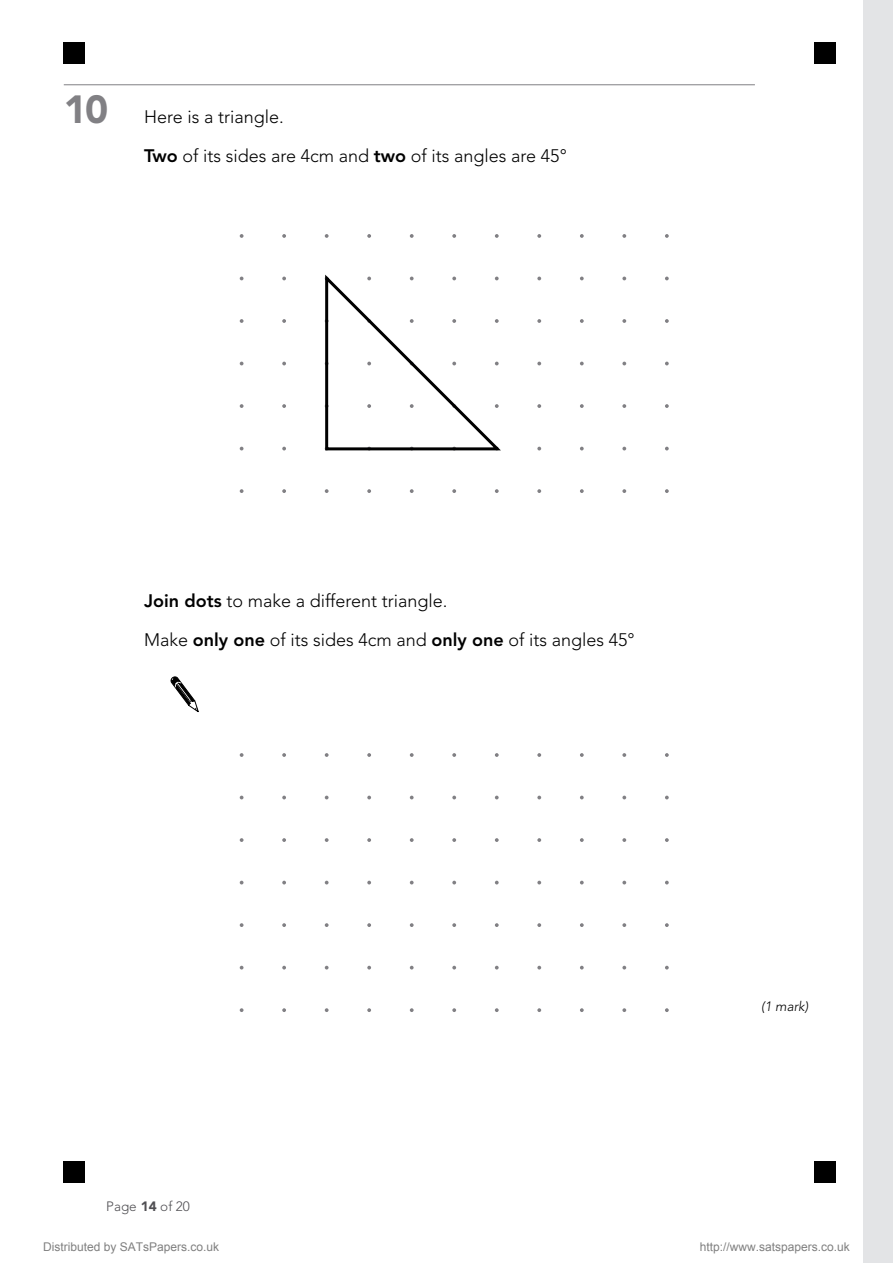
<style>
.page{position:relative;width:893px;height:1263px;background:#fff}
.page>*{position:absolute;margin:0;border:0;box-sizing:border-box;transform-origin:0 0}
.t1{font:900 39px "Avenir";color:#818084}
.t2{font:300 18px/38.5px "Avenir";color:#000}
.t3{font:300 13.5px "Avenir";color:#504f53}
.t4{font:italic 300 13.5px "Avenir";color:#000}
.t5{font:12px "Arial";color:#808080}
.s1{font-weight:800}
.s2{font-weight:900}
</style>
<div class="page">
<div style="left:863px;top:0;width:30px;height:1263px;background:#e3e4e6"></div>
<div style="left:64px;top:43px;width:21px;height:21px;background:#000"></div>
<div style="left:814px;top:43px;width:22px;height:21px;background:#000"></div>
<div style="left:64px;top:1161px;width:21px;height:21px;background:#000"></div>
<div style="left:814px;top:1161px;width:22px;height:21px;background:#000"></div>
<svg style="left:240px;top:753px;width:3px;height:4px"></svg>
<svg style="left:282px;top:753px;width:4px;height:4px"></svg>
<svg style="left:325px;top:753px;width:4px;height:4px"></svg>
<svg style="left:367px;top:753px;width:4px;height:4px"></svg>
<svg style="left:410px;top:753px;width:4px;height:4px"></svg>
<svg style="left:452px;top:753px;width:4px;height:4px"></svg>
<svg style="left:495px;top:753px;width:4px;height:4px"></svg>
<svg style="left:537px;top:753px;width:4px;height:4px"></svg>
<svg style="left:580px;top:753px;width:4px;height:4px"></svg>
<svg style="left:622px;top:753px;width:4px;height:4px"></svg>
<svg style="left:665px;top:753px;width:4px;height:4px"></svg>
<svg style="left:282px;top:796px;width:4px;height:3px"></svg>
<svg style="left:325px;top:796px;width:4px;height:3px"></svg>
<svg style="left:367px;top:796px;width:4px;height:3px"></svg>
<svg style="left:410px;top:796px;width:4px;height:3px"></svg>
<svg style="left:452px;top:796px;width:4px;height:3px"></svg>
<svg style="left:495px;top:796px;width:4px;height:3px"></svg>
<svg style="left:537px;top:796px;width:4px;height:3px"></svg>
<svg style="left:580px;top:796px;width:4px;height:3px"></svg>
<svg style="left:622px;top:796px;width:4px;height:3px"></svg>
<svg style="left:665px;top:796px;width:4px;height:3px"></svg>
<svg style="left:240px;top:838px;width:3px;height:4px"></svg>
<svg style="left:282px;top:838px;width:4px;height:4px"></svg>
<svg style="left:325px;top:838px;width:4px;height:4px"></svg>
<svg style="left:367px;top:838px;width:4px;height:4px"></svg>
<svg style="left:410px;top:838px;width:4px;height:4px"></svg>
<svg style="left:452px;top:838px;width:4px;height:4px"></svg>
<svg style="left:495px;top:838px;width:4px;height:4px"></svg>
<svg style="left:537px;top:838px;width:4px;height:4px"></svg>
<svg style="left:580px;top:838px;width:4px;height:4px"></svg>
<svg style="left:622px;top:838px;width:4px;height:4px"></svg>
<svg style="left:665px;top:838px;width:4px;height:4px"></svg>
<svg style="left:282px;top:881px;width:4px;height:3px"></svg>
<svg style="left:325px;top:881px;width:4px;height:3px"></svg>
<svg style="left:367px;top:881px;width:4px;height:3px"></svg>
<svg style="left:410px;top:881px;width:4px;height:3px"></svg>
<svg style="left:452px;top:881px;width:4px;height:3px"></svg>
<svg style="left:495px;top:881px;width:4px;height:3px"></svg>
<svg style="left:537px;top:881px;width:4px;height:3px"></svg>
<svg style="left:580px;top:881px;width:4px;height:3px"></svg>
<svg style="left:622px;top:881px;width:4px;height:3px"></svg>
<svg style="left:665px;top:881px;width:4px;height:3px"></svg>
<svg style="left:240px;top:923px;width:3px;height:4px"></svg>
<svg style="left:282px;top:923px;width:4px;height:4px"></svg>
<svg style="left:325px;top:923px;width:4px;height:4px"></svg>
<svg style="left:367px;top:923px;width:4px;height:4px"></svg>
<svg style="left:410px;top:923px;width:4px;height:4px"></svg>
<svg style="left:452px;top:923px;width:4px;height:4px"></svg>
<svg style="left:495px;top:923px;width:4px;height:4px"></svg>
<svg style="left:537px;top:923px;width:4px;height:4px"></svg>
<svg style="left:580px;top:923px;width:4px;height:4px"></svg>
<svg style="left:622px;top:923px;width:4px;height:4px"></svg>
<svg style="left:665px;top:923px;width:4px;height:4px"></svg>
<svg style="left:282px;top:966px;width:4px;height:3px"></svg>
<svg style="left:325px;top:966px;width:4px;height:3px"></svg>
<svg style="left:367px;top:966px;width:4px;height:3px"></svg>
<svg style="left:410px;top:966px;width:4px;height:3px"></svg>
<svg style="left:452px;top:966px;width:4px;height:3px"></svg>
<svg style="left:495px;top:966px;width:4px;height:3px"></svg>
<svg style="left:537px;top:966px;width:4px;height:3px"></svg>
<svg style="left:580px;top:966px;width:4px;height:3px"></svg>
<svg style="left:622px;top:966px;width:4px;height:3px"></svg>
<svg style="left:665px;top:966px;width:4px;height:3px"></svg>
<svg style="left:240px;top:1008px;width:3px;height:4px"></svg>
<svg style="left:282px;top:1008px;width:4px;height:4px"></svg>
<svg style="left:325px;top:1008px;width:4px;height:4px"></svg>
<svg style="left:367px;top:1008px;width:4px;height:4px"></svg>
<svg style="left:410px;top:1008px;width:4px;height:4px"></svg>
<svg style="left:452px;top:1008px;width:4px;height:4px"></svg>
<svg style="left:495px;top:1008px;width:4px;height:4px"></svg>
<svg style="left:537px;top:1008px;width:4px;height:4px"></svg>
<svg style="left:580px;top:1008px;width:4px;height:4px"></svg>
<svg style="left:622px;top:1008px;width:4px;height:4px"></svg>
<svg style="left:665px;top:1008px;width:4px;height:4px"></svg>
<svg style="left:170px;top:676px;width:29px;height:36px"></svg>
<svg style="left:240px;top:234px;width:3px;height:4px"></svg>
<svg style="left:282px;top:234px;width:4px;height:4px"></svg>
<svg style="left:325px;top:234px;width:4px;height:4px"></svg>
<svg style="left:367px;top:234px;width:4px;height:4px"></svg>
<svg style="left:410px;top:234px;width:4px;height:4px"></svg>
<svg style="left:452px;top:234px;width:4px;height:4px"></svg>
<svg style="left:495px;top:234px;width:4px;height:4px"></svg>
<svg style="left:537px;top:234px;width:4px;height:4px"></svg>
<svg style="left:580px;top:234px;width:4px;height:4px"></svg>
<svg style="left:622px;top:234px;width:4px;height:4px"></svg>
<svg style="left:665px;top:234px;width:4px;height:4px"></svg>
<svg style="left:282px;top:277px;width:4px;height:3px"></svg>
<svg style="left:537px;top:277px;width:4px;height:3px"></svg>
<svg style="left:580px;top:277px;width:4px;height:3px"></svg>
<svg style="left:622px;top:277px;width:4px;height:3px"></svg>
<svg style="left:665px;top:277px;width:4px;height:3px"></svg>
<svg style="left:240px;top:319px;width:3px;height:4px"></svg>
<svg style="left:282px;top:319px;width:4px;height:4px"></svg>
<svg style="left:537px;top:319px;width:4px;height:4px"></svg>
<svg style="left:580px;top:319px;width:4px;height:4px"></svg>
<svg style="left:622px;top:319px;width:4px;height:4px"></svg>
<svg style="left:665px;top:319px;width:4px;height:4px"></svg>
<svg style="left:282px;top:362px;width:4px;height:3px"></svg>
<svg style="left:537px;top:362px;width:4px;height:3px"></svg>
<svg style="left:580px;top:362px;width:4px;height:3px"></svg>
<svg style="left:622px;top:362px;width:4px;height:3px"></svg>
<svg style="left:665px;top:362px;width:4px;height:3px"></svg>
<svg style="left:240px;top:404px;width:3px;height:4px"></svg>
<svg style="left:282px;top:404px;width:4px;height:4px"></svg>
<svg style="left:537px;top:404px;width:4px;height:4px"></svg>
<svg style="left:580px;top:404px;width:4px;height:4px"></svg>
<svg style="left:622px;top:404px;width:4px;height:4px"></svg>
<svg style="left:665px;top:404px;width:4px;height:4px"></svg>
<svg style="left:282px;top:447px;width:4px;height:3px"></svg>
<svg style="left:537px;top:447px;width:4px;height:3px"></svg>
<svg style="left:580px;top:447px;width:4px;height:3px"></svg>
<svg style="left:622px;top:447px;width:4px;height:3px"></svg>
<svg style="left:665px;top:447px;width:4px;height:3px"></svg>
<svg style="left:240px;top:489px;width:3px;height:4px"></svg>
<svg style="left:282px;top:489px;width:4px;height:4px"></svg>
<svg style="left:325px;top:489px;width:4px;height:4px"></svg>
<svg style="left:367px;top:489px;width:4px;height:4px"></svg>
<svg style="left:410px;top:489px;width:4px;height:4px"></svg>
<svg style="left:452px;top:489px;width:4px;height:4px"></svg>
<svg style="left:495px;top:489px;width:4px;height:4px"></svg>
<svg style="left:537px;top:489px;width:4px;height:4px"></svg>
<svg style="left:580px;top:489px;width:4px;height:4px"></svg>
<svg style="left:622px;top:489px;width:4px;height:4px"></svg>
<svg style="left:665px;top:489px;width:4px;height:4px"></svg>
<svg style="left:324px;top:274px;width:177px;height:177px"></svg>
<hr style="left:64px;top:84px;width:691px;height:1px;background:#818084">
<h1 class="t1" style="left:64px;top:86px;width:46px">10</h1>
<p class="t2" style="left:144px;top:98px;width:424px">Here is a triangle.<br><span class="s1">Two</span> of its sides are 4cm and <span class="s1">two</span> of its angles are 45°</p>
<p class="t2" style="left:144px;top:582px;width:492px"><span class="s1">Join dots</span> to make a different triangle.<br>Make <span class="s1">only one</span> of its sides 4cm and <span class="s1">only one</span> of its angles 45°</p>
<p class="t3" style="left:106px;top:1199px;width:85px">Page <span class="s2">14</span> of 20</p>
<p class="t4" style="left:761px;top:998px;width:49px">(1 mark)</p>
<p class="t5" style="left:43px;top:1239px;width:178px">Distributed by SATsPapers.co.uk</p>
<p class="t5" style="left:700px;top:1239px;width:152px">http://www.satspapers.co.uk</p>
</div>
